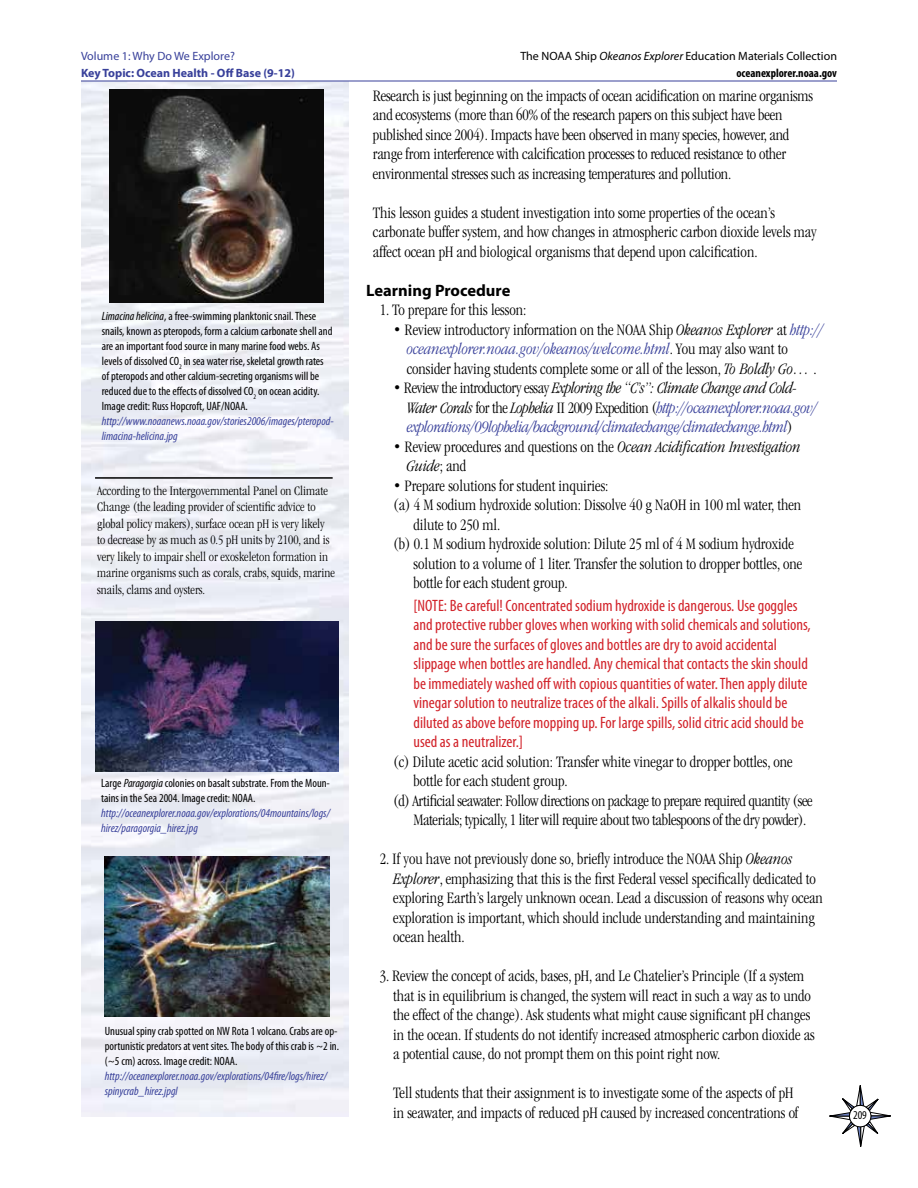
<style>
.page{position:relative;width:918px;height:1188px;background:#fff}
.page>*{position:absolute;margin:0;border:0;box-sizing:border-box;transform-origin:0 0}
.Learning_Procedure{font:300 condensed 16.5px/19.5px "ITC Garamond Std";color:#000}
.body_text{font:300 condensed 16.5px/19.5px "ITC Garamond Std";letter-spacing:-.01em;color:#000}
.Indent_w{font:condensed 16.5px/19.5px "Myriad Pro";color:#d2232a}
.Indent_w-2{font:300 condensed 16.5px/19.5px "ITC Garamond Std";color:#000}
.Indent_w_bullet{font:300 condensed 16.5px/19.5px "ITC Garamond Std";color:#000}
.Indent_w_bullet-2{font:italic 300 condensed 16.5px/19.5px "ITC Garamond Std";letter-spacing:-.02em;color:#38409a}
.Indent_w-3{font:300 condensed 16.5px/19.5px "ITC Garamond Std";letter-spacing:-.02em;color:#000}
.Headers{font:700 16.5px "Myriad Pro";color:#000}
.Sidebar_Text{font:300 condensed 13.5px/16.5px "ITC Garamond Std";color:#000}
.captions{font:condensed 12px/15px "Myriad Pro";color:#000}
.caption_link{font:italic condensed 12px/15px "Myriad Pro";color:#38409a}
.t1{font:12px/16.5px "Myriad Pro";color:#000;text-align:right}
.t2{font:700 12px "Myriad Pro";color:#38409a}
.t3{font:12px "Myriad Pro";color:#38409a}
.s1{font-style:italic}
.s2{font-weight:700;font-stretch:condensed}
.s3{font-style:italic;color:#38409a}
.s4{font-style:normal;color:#000}
.s5{color:#000}
</style>
<div class="page">
<svg style="left:829px;top:1085px;width:62px;height:62px"></svg>
<img style="left:81px;top:82px;width:267px;height:1034px">
<hr style="left:81px;top:81px;width:756px;height:1px;background:#38409a">
<img style="left:110px;top:89px;width:213px;height:214px">
<hr style="left:95px;top:477px;width:238px;height:2px;background:#000">
<img style="left:95px;top:622px;width:244px;height:150px">
<img style="left:104px;top:856px;width:225px;height:161px">
<p class="t3" style="left:81px;top:49px;width:155px">Volume 1: Why Do We Explore?</p>
<p class="t2" style="left:81px;top:65px;width:215px">Key Topic: Ocean Health - Off Base (9-12)</p>
<p class="captions" style="left:102px;top:308px;width:232px"><span class="s1">Limacina helicina</span>, a free-swimming planktonic snail. These snails, known as pteropods, form a calcium carbonate shell and are an important food source in many marine food webs. As levels of dissolved CO<sub>2</sub> in sea water rise, skeletal growth rates of pteropods and other calcium-secreting organisms will be reduced due to the effects of dissolved CO<sub>2</sub> on ocean acidity.<br>Image credit: Russ Hopcroft, UAF/NOAA.</p>
<p class="caption_link" style="left:102px;top:413px;width:233px">http://www.noaanews.noaa.gov/stories2006/images/pteropod&shy;limacina-helicina.jpg</p>
<p class="Sidebar_Text" style="left:97px;top:482px;width:239px">According to the Intergovernmental Panel on Climate Change (the leading provider of scientific advice to global policy makers), surface ocean pH is very likely to decrease by as much as 0.5 pH units by 2100, and is very likely to impair shell or exoskeleton formation in marine organisms such as corals, crabs, squids, marine snails, clams and oysters.</p>
<p class="captions" style="left:101px;top:775px;width:230px">Large <span class="s1">Paragorgia</span> colonies on basalt substrate. From the Moun&shy;tains in the Sea 2004. Image credit: NOAA.</p>
<p class="caption_link" style="left:101px;top:805px;width:230px">http://oceanexplorer.noaa.gov/explorations/04mountains/logs/ hirez/paragorgia_hirez.jpg</p>
<p class="captions" style="left:105px;top:1023px;width:236px;text-align:justify">Unusual spiny crab spotted on NW Rota 1 volcano. Crabs are op&shy;portunistic predators at vent sites. The body of this crab is ~2 in. (~5 cm) across. Image credit: NOAA.</p>
<p class="caption_link" style="left:105px;top:1068px;width:224px">http://oceanexplorer.noaa.gov/explorations/04fire/logs/hirez/ spinycrab_hirez.jpgl</p>
<p class="t1" style="left:520px;top:48px;width:318px">The NOAA Ship <span class="s1">Okeanos Explorer</span> Education Materials Collection <span class="s2">oceanexplorer.noaa.gov</span></p>
<p class="body_text" style="left:373px;top:86px;width:442px">Research is just beginning on the impacts of ocean acidification on marine organisms and ecosystems (more than 60% of the research papers on this subject have been published since 2004). Impacts have been observed in many species, however, and range from interference with calcification processes to reduced resistance to other environmental stresses such as increasing temperatures and pollution.</p>
<p class="body_text" style="left:373px;top:203px;width:445px">This lesson guides a student investigation into some properties of the ocean’s carbonate buffer system, and how changes in atmospheric carbon dioxide levels may affect ocean pH and biological organisms that depend upon calcification.</p>
<p class="Headers" style="left:366px;top:280px;width:146px">Learning Procedure</p>
<p class="Learning_Procedure" style="left:380px;top:301px;width:148px">1. To prepare for this lesson:</p>
<p class="Indent_w_bullet" style="left:407px;top:320px;width:418px;text-indent:-14px">• Review introductory information on the NOAA Ship <span class="s1">Okeanos Explorer</span> at <span class="s3">http:// oceanexplorer.noaa.gov/okeanos/welcome.html</span>. You may also want to consider having students complete some or all of the lesson, <span class="s1">To Boldly Go…</span> .</p>
<p class="Indent_w_bullet-2" style="left:407px;top:379px;width:412px;text-indent:-14px"><span class="s4">• Review the introductory essay</span> <span class="s5">Exploring the “C’s”: Climate Change and Cold-<br>Water Corals</span> <span class="s4">for the</span> <span class="s5">Lophelia</span> <span class="s4">II 2009 Expedition (</span>http://oceanexplorer.noaa.gov/ explorations/09lophelia/background/climatechange/climatechange.html<span class="s4">)</span></p>
<p class="Indent_w_bullet" style="left:407px;top:437px;width:396px;text-indent:-14px">• Review procedures and questions on the <span class="s1">Ocean Acidification Investigation<br>Guide</span>; and</p>
<p class="Indent_w_bullet" style="left:393px;top:476px;width:217px">• Prepare solutions for student inquiries:</p>
<p class="Indent_w-2" style="left:413px;top:496px;width:389px;text-indent:-20px">(a) 4 M sodium hydroxide solution: Dissolve 40 g NaOH in 100 ml water, then dilute to 250 ml.</p>
<p class="Indent_w-2" style="left:413px;top:535px;width:390px;text-indent:-20px">(b) 0.1 M sodium hydroxide solution: Dilute 25 ml of 4 M sodium hydroxide solution to a volume of 1 liter. Transfer the solution to dropper bottles, one bottle for each student group.</p>
<p class="Indent_w" style="left:413px;top:596px;width:399px">[NOTE: Be careful! Concentrated sodium hydroxide is dangerous. Use goggles and protective rubber gloves when working with solid chemicals and solutions, and be sure the surfaces of gloves and bottles are dry to avoid accidental slippage when bottles are handled. Any chemical that contacts the skin should be immediately washed off with copious quantities of water. Then apply dilute vinegar solution to neutralize traces of the alkali. Spills of alkalis should be diluted as above before mopping up. For large spills, solid citric acid should be used as a neutralizer.]</p>
<p class="Indent_w-2" style="left:413px;top:752px;width:381px;text-indent:-20px">(c) Dilute acetic acid solution: Transfer white vinegar to dropper bottles, one bottle for each student group.</p>
<p class="Indent_w-3" style="left:413px;top:791px;width:401px;text-indent:-20px">(d) Artificial seawater: Follow directions on package to prepare required quantity (see<br>Materials; typically, 1 liter will require about two tablespoons of the dry powder).</p>
<p class="Learning_Procedure" style="left:393px;top:850px;width:431px;text-indent:-14px">2. If you have not previously done so, briefly introduce the NOAA Ship <span class="s1">Okeanos Explorer</span>, emphasizing that this is the first Federal vessel specifically dedicated to exploring Earth’s largely unknown ocean. Lead a discussion of reasons why ocean exploration is important, which should include understanding and maintaining ocean health.</p>
<p class="Learning_Procedure" style="left:393px;top:967px;width:423px;text-indent:-14px">3. Review the concept of acids, bases, pH, and Le Chatelier’s Principle (If a system that is in equilibrium is changed, the system will react in such a way as to undo the effect of the change). Ask students what might cause significant pH changes in the ocean. If students do not identify increased atmospheric carbon dioxide as a potential cause, do not prompt them on this point right now.</p>
<p class="Learning_Procedure" style="left:393px;top:1084px;width:407px">Tell students that their assignment is to investigate some of the aspects of pH in seawater, and impacts of reduced pH caused by increased concentrations of</p>
<p class="captions" style="left:853px;top:1108px;width:15px">209</p>
</div>
